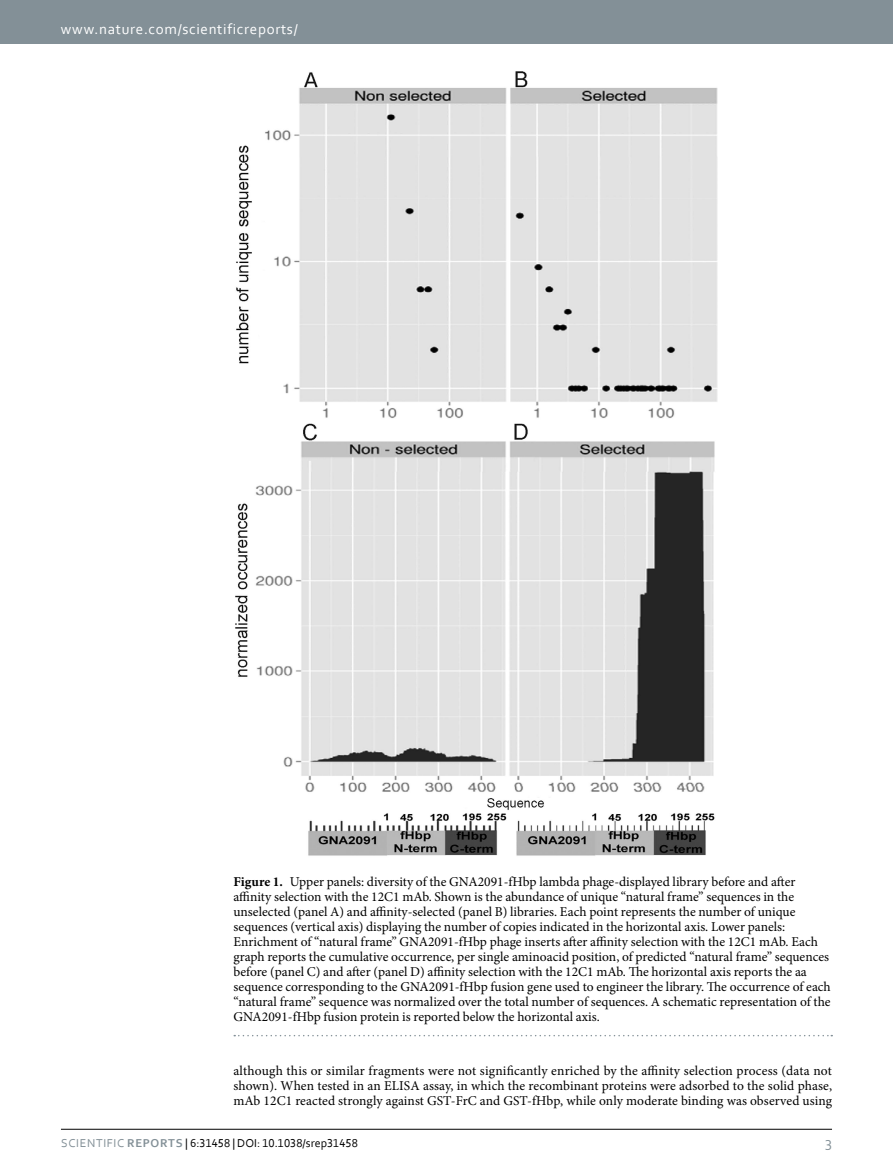
<style>
.page{position:relative;width:893px;height:1174px;background:#fff}
.page>*{position:absolute;margin:0;border:0;box-sizing:border-box;transform-origin:0 0}
.t1{font:15px "Corbel";letter-spacing:.045em;color:#fff}
.t2{font:15px "Corbel";color:#839097}
.t3{font:13.5px/15px "Minion Pro";color:#000;text-align:justify}
.t4{font:12px "Corbel";color:#000}
.s1{font-weight:700}
.s2{color:#839097}
.s3{font-weight:700;color:#839097}
</style>
<div class="page">
<div style="left:0;top:0;width:893px;height:43px;background:#839097"></div>
<hr style="left:61px;top:1129px;width:771px;height:1px;background:#000">
<img style="left:235px;top:71px;width:483px;height:785px">
<svg style="left:234px;top:1034px;width:598px;height:2px"></svg>
<p class="t1" style="left:61px;top:19px;width:238px">www.nature.com/scientificreports/</p>
<p class="t3" style="left:233px;top:873px;width:599px;text-align:left"><span class="s1">Figure 1.</span> Upper panels: diversity of the GNA2091-fHbp lambda phage-displayed library before and after affinity selection with the 12C1 mAb. Shown is the abundance of unique “natural frame” sequences in the unselected (panel A) and affinity-selected (panel B) libraries. Each point represents the number of unique sequences (vertical axis) displaying the number of copies indicated in the horizontal axis. Lower panels:<br>Enrichment of “natural frame” GNA2091-fHbp phage inserts after affinity selection with the 12C1 mAb. Each graph reports the cumulative occurrence, per single aminoacid position, of predicted “natural frame” sequences before (panel C) and after (panel D) affinity selection with the 12C1 mAb. The horizontal axis reports the aa sequence corresponding to the GNA2091-fHbp fusion gene used to engineer the library. The occurrence of each “natural frame” sequence was normalized over the total number of sequences. A schematic representation of the GNA2091-fHbp fusion protein is reported below the horizontal axis.</p>
<p class="t3" style="left:233px;top:1062px;width:600px">although this or similar fragments were not significantly enriched by the affinity selection process (data not shown). When tested in an ELISA assay, in which the recombinant proteins were adsorbed to the solid phase, mAb 12C1 reacted strongly against GST-FrC and GST-fHbp, while only moderate binding was observed using</p>
<p class="t4" style="left:61px;top:1135px;width:298px"><span class="s2">Scientific</span> <span class="s3">REPORTS</span> | 6:31458 | DOI: 10.1038/srep31458</p>
<p class="t2" style="left:825px;top:1132px;width:8px">3</p>
</div>
